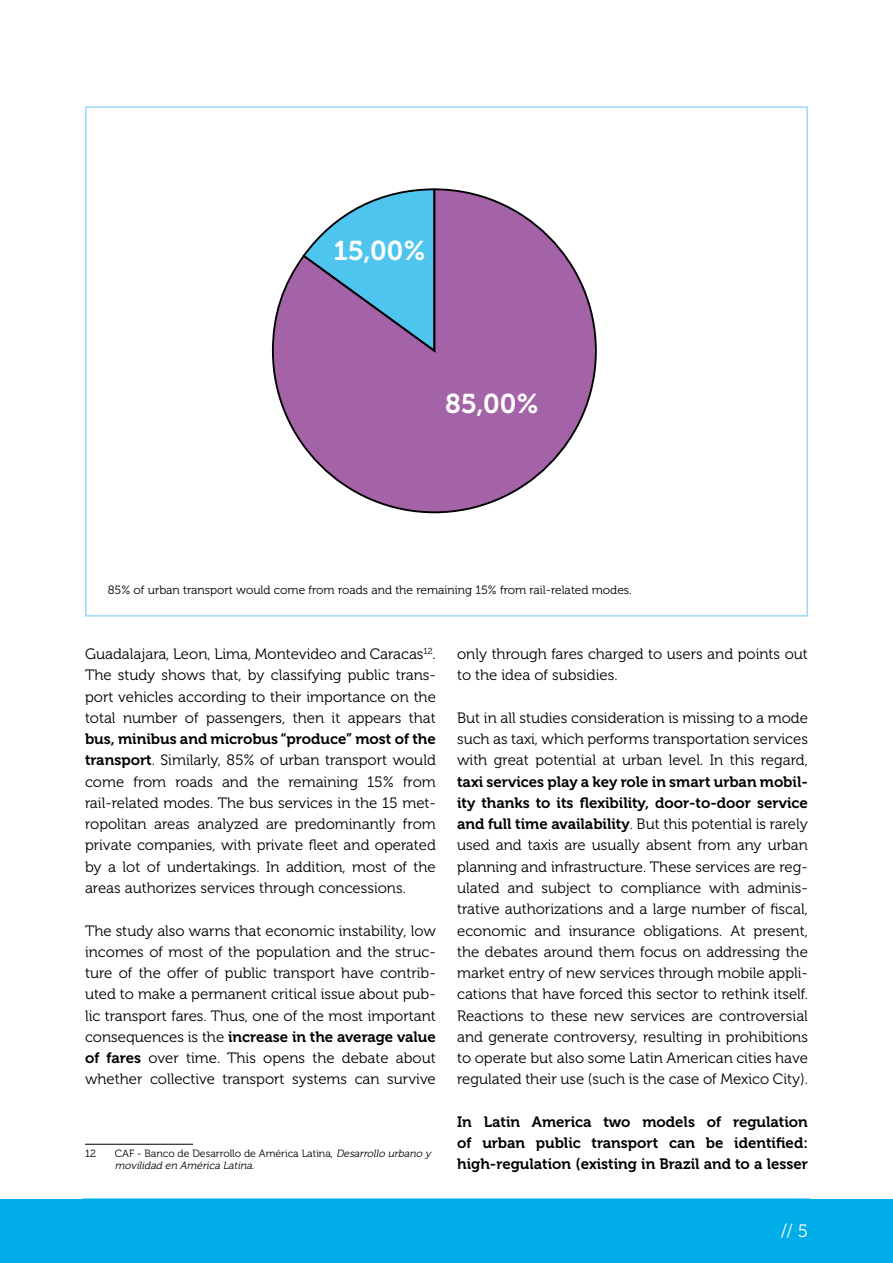
<style>
.page{position:relative;width:893px;height:1263px;background:#fff}
.page>*{position:absolute;margin:0;border:0;box-sizing:border-box;transform-origin:0 0}
.t1{font:27.15px "Museo 700";color:#fff}
.t2{font:18px "Museo 300";color:#fff}
.t3{font:15px/21.3px "Museo 300";color:#000;text-align:justify}
.t4{font:15px/21.3px "Museo 700";color:#000}
.t5{font:12px "Museo 300";color:#000}
.t6{font:italic 10.5px/12.6px "Museo 300";color:#000}
.t7{font:10.5px "Museo 300";color:#000}
.s1{font-family:"Museo 700"}
.s2{font-family:"Museo 300"}
.s3{font-style:normal}
</style>
<div class="page">
<div style="left:0;top:1199px;width:893px;height:64px;background:#00ade8"></div>
<hr style="left:83px;top:1198px;width:727px;height:2px;background:#00ade8">
<hr style="left:85px;top:1144px;width:108px;height:1px;background:#000">
<svg style="left:271px;top:188px;width:326px;height:326px"></svg>
<h1 class="t1" style="left:334px;top:236px;width:94px">15,00%</h1>
<h1 class="t1" style="left:445px;top:388px;width:95px">85,00%</h1>
<p class="t5" style="left:108px;top:583px;width:525px">85% of urban transport would come from roads and the remaining 15% from rail-related modes.</p>
<p class="t3" style="left:85px;top:644px;width:352px">Guadalajara, Leon, Lima, Montevideo and Caracas<sup>12</sup>.<br>The study shows that, by classifying public trans&shy;port vehicles according to their importance on the total number of passengers, then it appears that</p>
<p class="t4" style="left:85px;top:728px;width:352px">bus, minibus and microbus “produce” most of the</p>
<p class="t3" style="left:85px;top:750px;width:352px"><span class="s1">transport</span>. Similarly, 85% of urban transport would come from roads and the remaining 15% from rail-related modes. The bus services in the 15 met&shy;ropolitan areas analyzed are predominantly from private companies, with private fleet and operated by a lot of undertakings. In addition, most of the areas authorizes services through concessions.</p>
<p class="t3" style="left:85px;top:920px;width:352px">The study also warns that economic instability, low incomes of most of the population and the struc&shy;ture of the offer of public transport have contrib&shy;uted to make a permanent critical issue about pub&shy;lic transport fares. Thus, one of the most important</p>
<p class="t4" style="left:85px;top:1026px;width:352px"><span class="s2">consequences is the</span> increase in the average value</p>
<p class="t3" style="left:85px;top:1047px;width:352px"><span class="s1">of fares</span> over time. This opens the debate about whether collective transport systems can survive</p>
<p class="t7" style="left:85px;top:1147px;width:12px">12</p>
<p class="t6" style="left:115px;top:1147px;width:320px"><span class="s3">CAF - Banco de Desarrollo de América Latina,</span> Desarrollo urbano y movilidad en América Latina<span class="s3">.</span></p>
<p class="t3" style="left:457px;top:644px;width:352px">only through fares charged to users and points out to the idea of subsidies.</p>
<p class="t3" style="left:457px;top:707px;width:352px">But in all studies consideration is missing to a mode such as taxi, which performs transportation services with great potential at urban level. In this regard,</p>
<p class="t4" style="left:457px;top:771px;width:352px">taxi services play a key role in smart urban mobil&shy;ity thanks to its flexibility, door-to-door service</p>
<p class="t3" style="left:457px;top:814px;width:352px"><span class="s1">and full time availability</span>. But this potential is rarely used and taxis are usually absent from any urban planning and infrastructure. These services are reg&shy;ulated and subject to compliance with adminis&shy;trative authorizations and a large number of fiscal, economic and insurance obligations. At present, the debates around them focus on addressing the market entry of new services through mobile appli&shy;cations that have forced this sector to rethink itself.<br>Reactions to these new services are controversial and generate controversy, resulting in prohibitions to operate but also some Latin American cities have regulated their use (such is the case of Mexico City).</p>
<p class="t4" style="left:457px;top:1111px;width:352px;text-align:justify">In Latin America two models of regulation of urban public transport can be identified: high-regulation (existing in Brazil and to a lesser</p>
<p class="t2" style="left:781px;top:1221px;width:28px">// 5</p>
</div>
